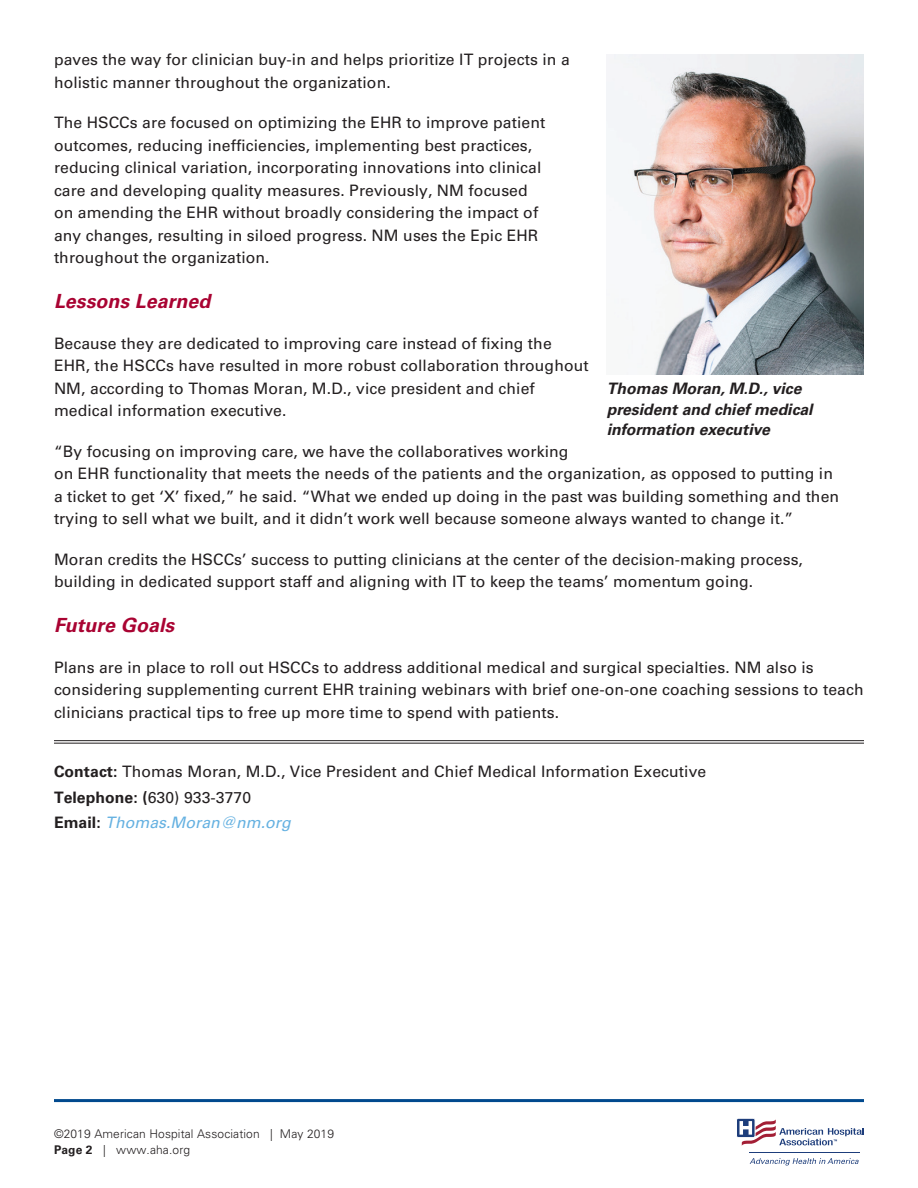
<style>
.page{position:relative;width:918px;height:1188px;background:#fff}
.page>*{position:absolute;margin:0;border:0;box-sizing:border-box;transform-origin:0 0}
.t1{font:italic 700 19.5px "Univers LT Std";letter-spacing:.005em;color:#a90332}
.t2{font:15.75px/22.5px "Univers LT Std";letter-spacing:.005em;color:#231f20}
.t3{font:italic 700 15.75px/20.2px "Univers LT Std";color:#231f20}
.t4{font:300 12px/16.5px "Univers LT Std";letter-spacing:.01em;color:#231f20}
.s1{font-weight:700}
.s2{font-style:italic;color:#65b1e1}
</style>
<div class="page">
<hr style="left:54px;top:1099px;width:810px;height:3px;background:#01498e">
<hr style="left:749px;top:1152px;width:111px;height:1px;background:#1d3d7b">
<svg style="left:750px;top:1158px;width:109px;height:8px"></svg>
<svg style="left:736px;top:1118px;width:128px;height:28px"></svg>
<hr style="left:54px;top:740px;width:810px;height:1px;background:#231f20">
<hr style="left:54px;top:743px;width:810px;height:1px;background:#231f20">
<img style="left:607px;top:54px;width:257px;height:321px">
<p class="t2" style="left:54px;top:49px;width:517px">paves the way for clinician buy-in and helps prioritize IT projects in a holistic manner throughout the organization.</p>
<p class="t2" style="left:54px;top:112px;width:493px">The HSCCs are focused on optimizing the EHR to improve patient outcomes, reducing inefficiencies, implementing best practices, reducing clinical variation, incorporating innovations into clinical care and developing quality measures. Previously, NM focused on amending the EHR without broadly considering the impact of any changes, resulting in siloed progress. NM uses the Epic EHR throughout the organization.</p>
<p class="t1" style="left:54px;top:290px;width:158px">Lessons Learned</p>
<p class="t2" style="left:54px;top:332px;width:536px">Because they are dedicated to improving care instead of fixing the EHR, the HSCCs have resulted in more robust collaboration throughout NM, according to Thomas Moran, M.D., vice president and chief medical information executive.</p>
<p class="t2" style="left:54px;top:440px;width:787px">“By focusing on improving care, we have the collaboratives working<br>on EHR functionality that meets the needs of the patients and the organization, as opposed to putting in a ticket to get ‘X’ fixed,” he said. “What we ended up doing in the past was building something and then trying to sell what we built, and it didn’t work well because someone always wanted to change it.”</p>
<p class="t2" style="left:54px;top:548px;width:751px">Moran credits the HSCCs’ success to putting clinicians at the center of the decision-making process, building in dedicated support staff and aligning with IT to keep the teams’ momentum going.</p>
<p class="t1" style="left:54px;top:614px;width:122px">Future Goals</p>
<p class="t2" style="left:54px;top:656px;width:811px">Plans are in place to roll out HSCCs to address additional medical and surgical specialties. NM also is considering supplementing current EHR training webinars with brief one-on-one coaching sessions to teach clinicians practical tips to free up more time to spend with patients.</p>
<p class="t3" style="left:607px;top:379px;width:207px">Thomas Moran, M.D., vice president and chief medical information executive</p>
<p class="t2" style="left:54px;top:759px;width:654px;line-height:25.5px"><span class="s1">Contact:</span> Thomas Moran, M.D., Vice President and Chief Medical Information Executive<br><span class="s1">Telephone: (</span>630) 933-3770<br><span class="s1">Email:</span> <span class="s2">Thomas.Moran@nm.org</span></p>
<p class="t4" style="left:54px;top:1125px;width:282px">©2019 American Hospital Association | May 2019<br><span class="s1">Page 2</span> | www.aha.org</p>
</div>
